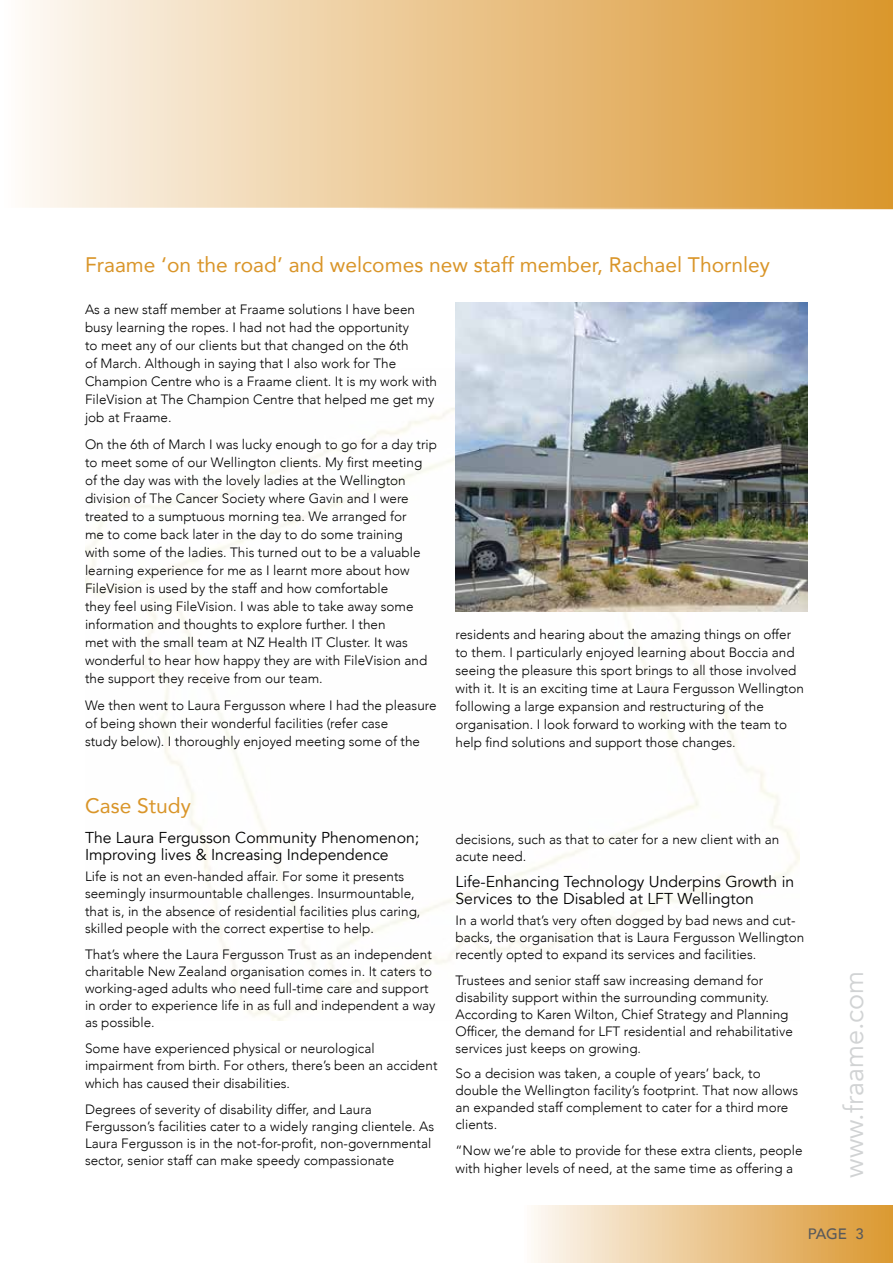
<style>
.page{position:relative;width:893px;height:1263px;background:#fff}
.page>*{position:absolute;margin:0;border:0;box-sizing:border-box;transform-origin:0 0}
.t1{font:27px "Avenir";color:#d1d3d4}
.t2{font:21px "Avenir";color:#d99529}
.t3{font:15.75px/17.1px "Avenir";color:#000}
.t4{font:500 15px "Avenir";color:#58595b}
.t5{font:300 13.5px/18px "Avenir";color:#000}
</style>
<div class="page">
<svg style="left:25px;top:0;width:868px;height:209px;background:#eac58c"></svg>
<svg style="left:534px;top:1206px;width:359px;height:57px;background:#ebc68f"></svg>
<img style="left:455px;top:303px;width:353px;height:309px">
<h2 class="t2" style="left:85px;top:248px;width:686px">Fraame ‘on the road’ and welcomes new staff member, Rachael Thornley</h2>
<p class="t5" style="left:85px;top:300px;width:353px">As a new staff member at Fraame solutions I have been busy learning the ropes. I had not had the opportunity<br>to meet any of our clients but that changed on the 6th<br>of March. Although in saying that I also work for The Champion Centre who is a Fraame client. It is my work with FileVision at The Champion Centre that helped me get my job at Fraame.</p>
<p class="t5" style="left:85px;top:435px;width:354px">On the 6th of March I was lucky enough to go for a day trip to meet some of our Wellington clients. My first meeting of the day was with the lovely ladies at the Wellington division of The Cancer Society where Gavin and I were treated to a sumptuous morning tea. We arranged for<br>me to come back later in the day to do some training<br>with some of the ladies. This turned out to be a valuable learning experience for me as I learnt more about how FileVision is used by the staff and how comfortable<br>they feel using FileVision. I was able to take away some information and thoughts to explore further. I then<br>met with the small team at NZ Health IT Cluster. It was wonderful to hear how happy they are with FileVision and the support they receive from our team.</p>
<p class="t5" style="left:85px;top:696px;width:353px">We then went to Laura Fergusson where I had the pleasure of being shown their wonderful facilities (refer case<br>study below). I thoroughly enjoyed meeting some of the</p>
<p class="t5" style="left:455px;top:626px;width:350px">residents and hearing about the amazing things on offer to them. I particularly enjoyed learning about Boccia and seeing the pleasure this sport brings to all those involved with it. It is an exciting time at Laura Fergusson Wellington following a large expansion and restructuring of the organisation. I look forward to working with the team to help find solutions and support those changes.</p>
<h2 class="t2" style="left:85px;top:789px;width:107px">Case Study</h2>
<p class="t3" style="left:85px;top:829px;width:336px">The Laura Fergusson Community Phenomenon;<br>Improving lives &amp; Increasing Independence</p>
<p class="t5" style="left:85px;top:868px;width:337px;line-height:17.1px">Life is not an even-handed affair. For some it presents seemingly insurmountable challenges. Insurmountable, that is, in the absence of residential facilities plus caring, skilled people with the correct expertise to help.</p>
<p class="t5" style="left:85px;top:945px;width:352px;line-height:17.1px">That’s where the Laura Fergusson Trust as an independent charitable New Zealand organisation comes in. It caters to working-aged adults who need full-time care and support in order to experience life in as full and independent a way as possible.</p>
<p class="t5" style="left:85px;top:1040px;width:354px;line-height:17.1px">Some have experienced physical or neurological impairment from birth. For others, there’s been an accident which has caused their disabilities.</p>
<p class="t5" style="left:85px;top:1100px;width:351px;line-height:17.1px">Degrees of severity of disability differ, and Laura Fergusson’s facilities cater to a widely ranging clientele. As Laura Fergusson is in the not-for-profit, non-governmental sector, senior staff can make speedy compassionate</p>
<p class="t5" style="left:455px;top:831px;width:325px;line-height:17px">decisions, such as that to cater for a new client with an acute need.</p>
<p class="t3" style="left:455px;top:873px;width:340px">Life-Enhancing Technology Underpins Growth in<br>Services to the Disabled at LFT Wellington</p>
<p class="t5" style="left:455px;top:912px;width:350px;line-height:17px">In a world that’s very often dogged by bad news and cut&shy;backs, the organisation that is Laura Fergusson Wellington recently opted to expand its services and facilities.</p>
<p class="t5" style="left:455px;top:971px;width:339px;line-height:17px">Trustees and senior staff saw increasing demand for disability support within the surrounding community.<br>According to Karen Wilton, Chief Strategy and Planning Officer, the demand for LFT residential and rehabilitative services just keeps on growing.</p>
<p class="t5" style="left:455px;top:1065px;width:344px;line-height:17px">So a decision was taken, a couple of years’ back, to double the Wellington facility’s footprint. That now allows an expanded staff complement to cater for a third more clients.</p>
<p class="t5" style="left:455px;top:1142px;width:348px;line-height:17.5px">“Now we’re able to provide for these extra clients, people with higher levels of need, at the same time as offering a</p>
<h1 class="t1" style="left:838px;top:1178px;width:209px;rotate:-90deg">www.fraame.com</h1>
<p class="t4" style="left:808px;top:1221px;width:57px">PAGE 3</p>
</div>
